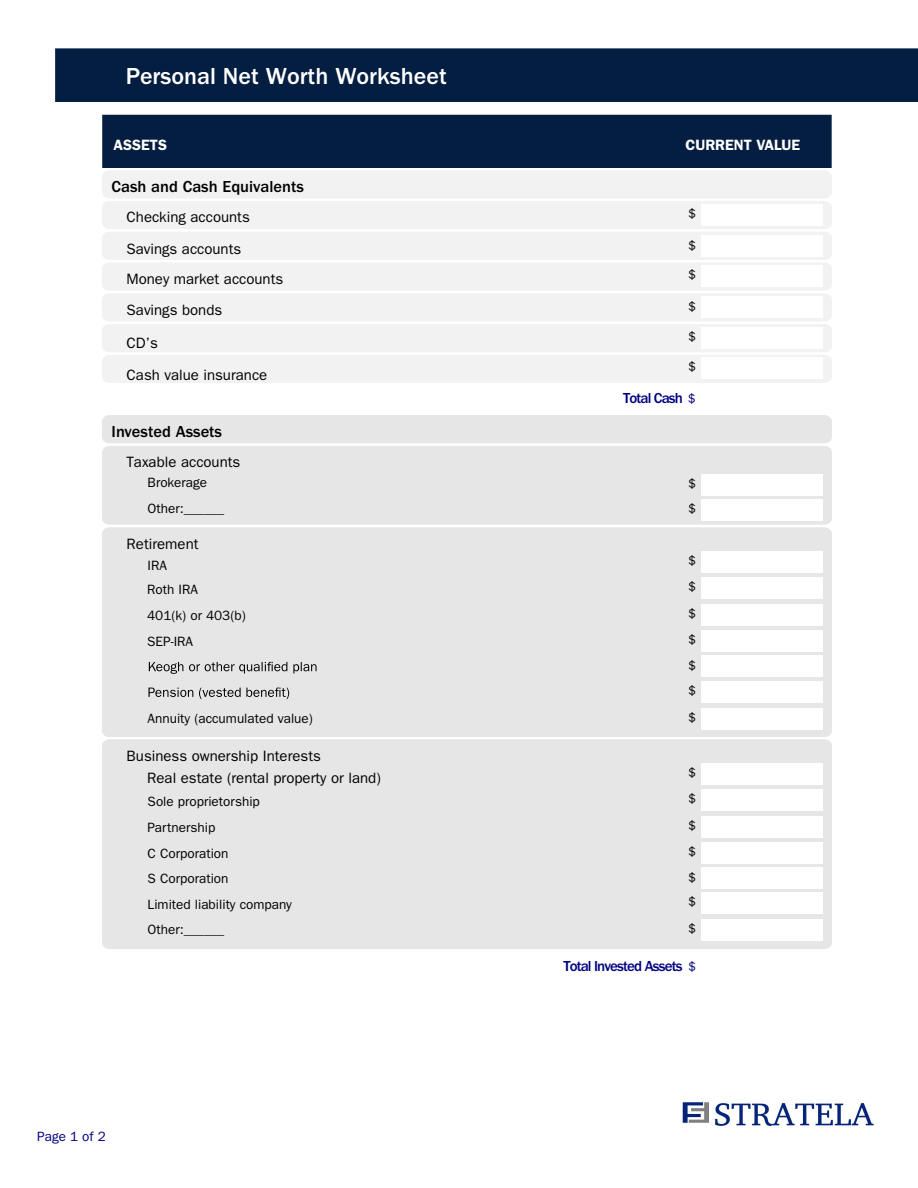
<style>
.page{position:relative;width:918px;height:1188px;background:#fff}
.page>*{position:absolute;margin:0;border:0;box-sizing:border-box;transform-origin:0 0}
.t1{font:500 24px "ITC Franklin Gothic Std";color:#fff}
.t2{font:500 16.5px "ITC Franklin Gothic Std";color:#000}
.t3{font:15px/31.2px "ITC Franklin Gothic Std";color:#000}
.t4{font:500 15px "ITC Franklin Gothic Std";letter-spacing:-.06em;color:#000080}
.t5{font:600 15px "ITC Franklin Gothic Std";color:#fff}
.t6{font:13.5px/25.7px "ITC Franklin Gothic Std";color:#000}
.t7{font:13.5px "ITC Franklin Gothic Std";color:#000080}
.t8{font:13.2px/25.8px "ITC Franklin Gothic Std";color:#000}
.s1{font-weight:400;font-size:13.2px}
</style>
<div class="page">
<div style="left:102px;top:115px;width:730px;height:53px;background:#041e41"></div>
<div style="left:55px;top:48px;width:863px;height:54px;background:#041e41"></div>
<svg style="left:102px;top:171px;width:730px;height:212px"></svg>
<div style="left:701px;top:204px;width:122px;height:22px;background:#fff"></div>
<div style="left:701px;top:265px;width:122px;height:22px;background:#fff"></div>
<div style="left:701px;top:297px;width:122px;height:21px;background:#fff"></div>
<div style="left:701px;top:327px;width:122px;height:21px;background:#fff"></div>
<div style="left:701px;top:358px;width:122px;height:21px;background:#fff"></div>
<div style="left:102px;top:415px;width:730px;height:28px;background:#e6e6e6"></div>
<div style="left:102px;top:446px;width:730px;height:79px;background:#e6e6e6"></div>
<div style="left:102px;top:527px;width:730px;height:210px;background:#e6e6e6"></div>
<svg style="left:149px;top:662px;width:168px;height:12px;background:#b4b4b4"></svg>
<svg style="left:149px;top:687px;width:140px;height:12px;background:#b4b4b4"></svg>
<div style="left:701px;top:474px;width:122px;height:21px;background:#fff"></div>
<div style="left:701px;top:499px;width:122px;height:21px;background:#fff"></div>
<div style="left:701px;top:552px;width:122px;height:21px;background:#fff"></div>
<div style="left:701px;top:577px;width:122px;height:22px;background:#fff"></div>
<div style="left:701px;top:604px;width:122px;height:22px;background:#fff"></div>
<div style="left:701px;top:630px;width:122px;height:21px;background:#fff"></div>
<div style="left:701px;top:656px;width:122px;height:21px;background:#fff"></div>
<div style="left:701px;top:682px;width:122px;height:21px;background:#fff"></div>
<div style="left:701px;top:709px;width:122px;height:21px;background:#fff"></div>
<div style="left:102px;top:739px;width:730px;height:210px;background:#e6e6e6"></div>
<div style="left:701px;top:764px;width:122px;height:21px;background:#fff"></div>
<div style="left:701px;top:789px;width:122px;height:22px;background:#fff"></div>
<div style="left:701px;top:816px;width:122px;height:22px;background:#fff"></div>
<div style="left:701px;top:842px;width:122px;height:21px;background:#fff"></div>
<div style="left:701px;top:868px;width:122px;height:21px;background:#fff"></div>
<div style="left:701px;top:892px;width:122px;height:21px;background:#fff"></div>
<div style="left:701px;top:919px;width:122px;height:21px;background:#fff"></div>
<img style="left:682px;top:1102px;width:192px;height:24px">
<h1 class="t1" style="left:126px;top:63px;width:323px">Personal Net Worth Worksheet</h1>
<p class="t5" style="left:114px;top:136px;width:55px">ASSETS</p>
<p class="t5" style="left:686px;top:136px;width:116px">CURRENT VALUE</p>
<p class="t2" style="left:112px;top:178px;width:194px">Cash and Cash Equivalents</p>
<p class="t8" style="left:688px;top:201px;width:9px">$</p>
<p class="t3" style="left:127px;top:202px;width:125px">Checking accounts</p>
<p class="t3" style="left:126px;top:233px;width:116px">Savings accounts</p>
<p class="t3" style="left:126px;top:263px;width:158px">Money market accounts<br>Savings bonds</p>
<p class="t3" style="left:127px;top:326px;width:142px;line-height:32.7px">CD’s<br>Cash value insurance</p>
<p class="t2" style="left:112px;top:423px;width:112px">Invested Assets</p>
<p class="t3" style="left:126px;top:447px;width:115px">Taxable accounts</p>
<p class="t6" style="left:148px;top:470px;width:78px">Brokerage<br>Other:______</p>
<p class="t3" style="left:127px;top:528px;width:73px">Retirement</p>
<p class="t6" style="left:148px;top:553px;width:21px">IRA</p>
<p class="t6" style="left:147px;top:577px;width:100px">Roth IRA<br>401(k) or 403(b)<br>SEP-IRA</p>
<p class="t6" style="left:148px;top:705px;width:167px">Annuity (accumulated value)</p>
<p class="t3" style="left:127px;top:740px;width:196px">Business ownership Interests</p>
<p class="t3" style="left:147px;top:763px;width:235px">Real estate (rental property or land)</p>
<p class="t6" style="left:148px;top:789px;width:146px">Sole proprietorship<br>Partnership<br>C Corporation<br>S Corporation<br>Limited liability company<br>Other:______</p>
<p class="t7" style="left:37px;top:1129px;width:70px">Page 1 of 2</p>
<p class="t8" style="left:688px;top:233px;width:9px">$</p>
<p class="t8" style="left:688px;top:262px;width:9px">$</p>
<p class="t8" style="left:688px;top:293px;width:9px">$</p>
<p class="t8" style="left:688px;top:324px;width:9px">$</p>
<p class="t8" style="left:688px;top:354px;width:9px">$</p>
<p class="t4" style="left:623px;top:390px;width:74px">Total Cash <span class="s1">$</span></p>
<p class="t8" style="left:688px;top:471px;width:9px;line-height:25px">$ $</p>
<p class="t8" style="left:688px;top:548px;width:9px">$ $</p>
<p class="t8" style="left:688px;top:601px;width:9px;text-align:justify">$ $ $ $</p>
<p class="t8" style="left:688px;top:705px;width:9px">$</p>
<p class="t8" style="left:688px;top:760px;width:9px">$ $</p>
<p class="t8" style="left:688px;top:813px;width:9px;text-align:justify">$ $ $</p>
<p class="t8" style="left:688px;top:888px;width:9px;line-height:27px">$ $</p>
<p class="t4" style="left:563px;top:957px;width:134px">Total Invested Assets <span class="s1">$</span></p>
</div>
